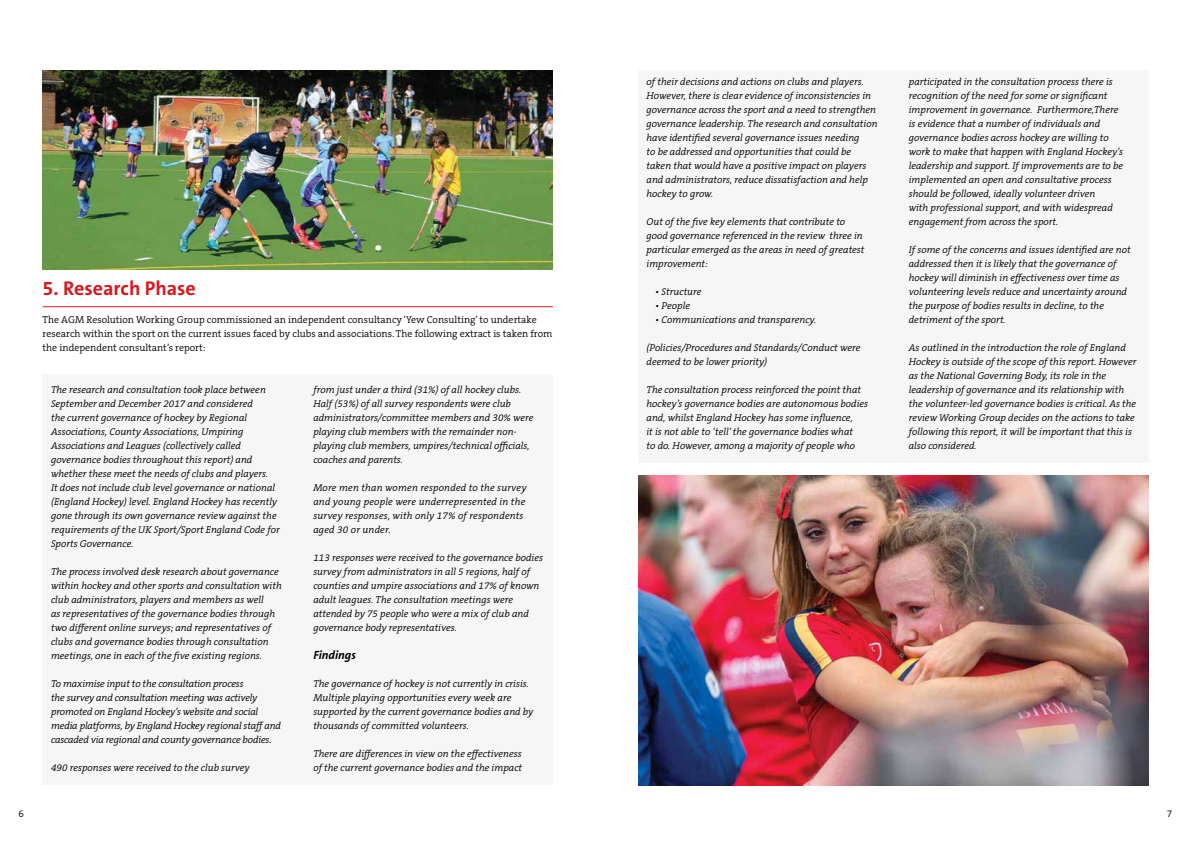
<style>
.page{position:relative;width:1191px;height:842px;background:#fff}
.page>*{position:absolute;margin:0;border:0;box-sizing:border-box;transform-origin:0 0}
.t1{font:700 20px "The Sans B W7";color:#d71920}
.t2{font:italic 700 12px "The Sans B W7";color:#000}
.t3{font:italic 300 10px/14px "The Serif B W4";color:#000}
.t4{font:300 10px/14px "The Serif B W4";color:#000}
.t5{font:300 10px "The Sans B W4";color:#000}
</style>
<div class="page">
<div style="left:43px;top:374px;width:510px;height:411px;background:#f6f6f6"></div>
<hr style="left:43px;top:306px;width:510px;height:1px;background:#d71920">
<img style="left:43px;top:71px;width:510px;height:199px">
<div style="left:638px;top:71px;width:510px;height:392px;background:#f6f6f6"></div>
<img style="left:638px;top:475px;width:510px;height:310px">
<h1 class="t1" style="left:43px;top:275px;width:155px">5. Research Phase</h1>
<p class="t4" style="left:43px;top:313px;width:511px">The AGM Resolution Working Group commissioned an independent consultancy ‘Yew Consulting’ to undertake research within the sport on the current issues faced by clubs and associations. The following extract is taken from the independent consultant’s report:</p>
<p class="t3" style="left:51px;top:383px;width:230px">The research and consultation took place between September and December 2017 and considered<br>the current governance of hockey by Regional Associations, County Associations, Umpiring Associations and Leagues (collectively called governance bodies throughout this report) and whether these meet the needs of clubs and players.<br>It does not include club level governance or national (England Hockey) level. England Hockey has recently gone through its own governance review against the requirements of the UK Sport/Sport England Code for Sports Governance.</p>
<p class="t3" style="left:51px;top:565px;width:232px">The process involved desk research about governance within hockey and other sports and consultation with club administrators, players and members as well<br>as representatives of the governance bodies through two different online surveys; and representatives of clubs and governance bodies through consultation meetings, one in each of the five existing regions.</p>
<p class="t3" style="left:51px;top:677px;width:231px">To maximise input to the consultation process<br>the survey and consultation meeting was actively promoted on England Hockey’s website and social media platforms, by England Hockey regional staff and cascaded via regional and county governance bodies.</p>
<p class="t3" style="left:51px;top:761px;width:200px">490 responses were received to the club survey</p>
<p class="t3" style="left:313px;top:383px;width:222px">from just under a third (31%) of all hockey clubs.<br>Half (53%) of all survey respondents were club administrators/committee members and 30% were playing club members with the remainder non&shy;playing club members, umpires/technical officials, coaches and parents.</p>
<p class="t3" style="left:313px;top:481px;width:215px">More men than women responded to the survey and young people were underrepresented in the survey responses, with only 17% of respondents aged 30 or under.</p>
<p class="t3" style="left:313px;top:551px;width:231px">113 responses were received to the governance bodies survey from administrators in all 5 regions, half of counties and umpire associations and 17% of known adult leagues. The consultation meetings were attended by 75 people who were a mix of club and governance body representatives.</p>
<p class="t2" style="left:313px;top:647px;width:44px">Findings</p>
<p class="t3" style="left:313px;top:677px;width:222px">The governance of hockey is not currently in crisis.<br>Multiple playing opportunities every week are supported by the current governance bodies and by thousands of committed volunteers.</p>
<p class="t3" style="left:313px;top:747px;width:210px">There are differences in view on the effectiveness of the current governance bodies and the impact</p>
<p class="t3" style="left:646px;top:75px;width:233px">of their decisions and actions on clubs and players.<br>However, there is clear evidence of inconsistencies in governance across the sport and a need to strengthen governance leadership. The research and consultation have identified several governance issues needing<br>to be addressed and opportunities that could be taken that would have a positive impact on players and administrators, reduce dissatisfaction and help hockey to grow.</p>
<p class="t3" style="left:646px;top:215px;width:219px">Out of the five key elements that contribute to good governance referenced in the review three in particular emerged as the areas in need of greatest improvement:</p>
<p class="t3" style="left:655px;top:285px;width:48px">• Structure</p>
<p class="t3" style="left:655px;top:299px;width:36px">• People</p>
<p class="t3" style="left:655px;top:313px;width:163px">• Communications and transparency.</p>
<p class="t3" style="left:646px;top:341px;width:215px">(Policies/Procedures and Standards/Conduct were deemed to be lower priority)</p>
<p class="t3" style="left:646px;top:383px;width:223px">The consultation process reinforced the point that hockey’s governance bodies are autonomous bodies and, whilst England Hockey has some influence,<br>it is not able to ‘tell’ the governance bodies what<br>to do. However, among a majority of people who</p>
<p class="t3" style="left:908px;top:75px;width:216px">participated in the consultation process there is recognition of the need for some or significant improvement in governance. Furthermore,There is evidence that a number of individuals and governance bodies across hockey are willing to work to make that happen with England Hockey’s leadership and support. If improvements are to be implemented an open and consultative process should be followed, ideally volunteer driven<br>with professional support, and with widespread engagement from across the sport.</p>
<p class="t3" style="left:908px;top:243px;width:223px">If some of the concerns and issues identified are not addressed then it is likely that the governance of hockey will diminish in effectiveness over time as volunteering levels reduce and uncertainty around the purpose of bodies results in decline, to the detriment of the sport.</p>
<p class="t3" style="left:908px;top:341px;width:229px">As outlined in the introduction the role of England Hockey is outside of the scope of this report. However as the National Governing Body, its role in the leadership of governance and its relationship with the volunteer-led governance bodies is critical. As the review Working Group decides on the actions to take following this report, it will be important that this is also considered.</p>
<p class="t5" style="left:19px;top:807px;width:7px">6</p>
<p class="t5" style="left:1167px;top:807px;width:7px">7</p>
</div>
